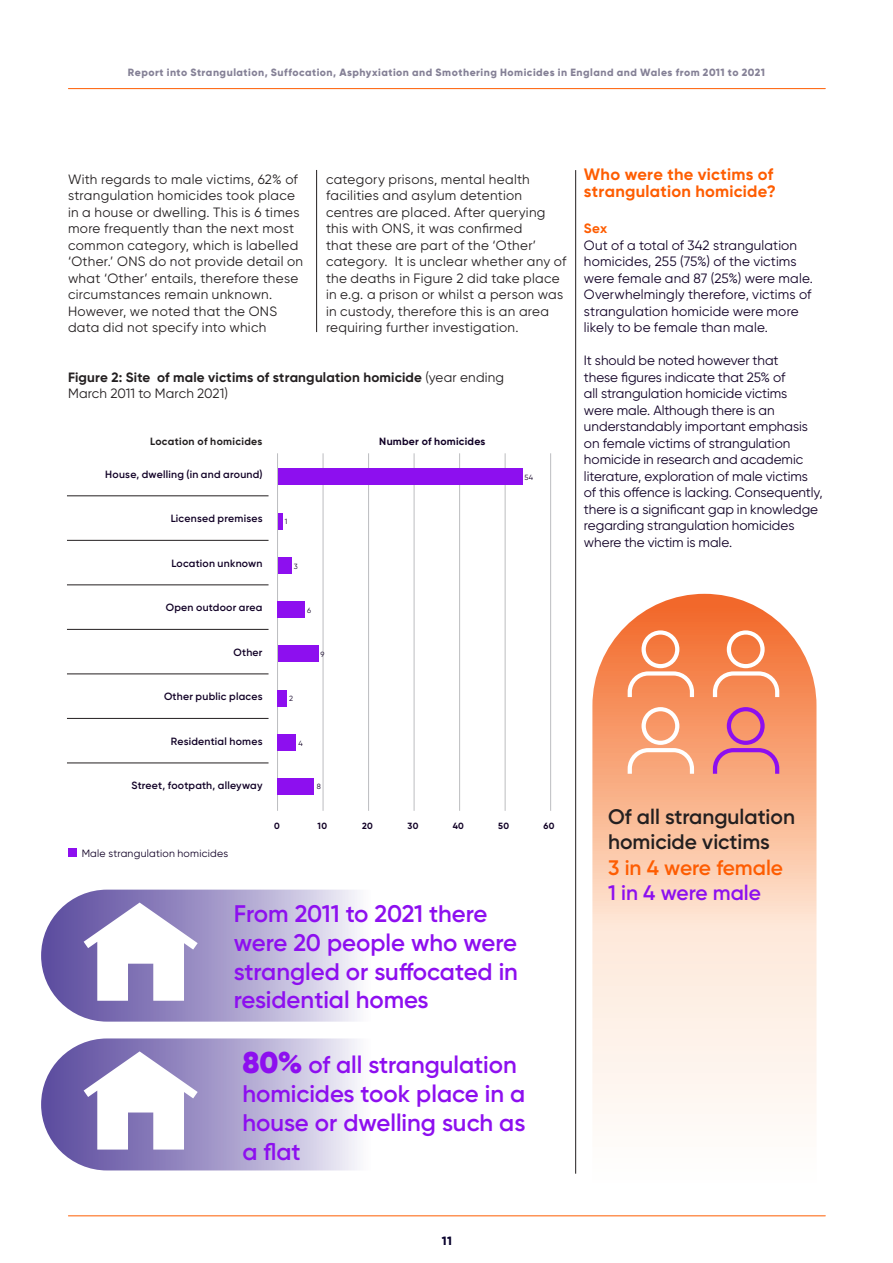
<style>
.page{position:relative;width:893px;height:1263px;background:#fff}
.page>*{position:absolute;margin:0;border:0;box-sizing:border-box;transform-origin:0 0}
.t1{font:600 24px/28.8px "Gilroy";color:#8d0fef}
.t2{font:600 21px/25.2px "Gilroy";color:#231f20}
.t3{font:600 21px "Gilroy";color:#fe5d02}
.t4{font:600 21px "Gilroy";color:#8d0fef}
.sub_title{font:700 16.5px/16.5px "Gilroy";letter-spacing:.015em;color:#fe5d02}
.body{font:13.5px/16.5px "Gilroy";letter-spacing:.02em;color:#231f20}
.body-2{font:13.5px/16.5px "Gilroy";color:#110126}
.table_head{font:700 13.5px/16.5px "Gilroy";letter-spacing:.015em;color:#231f20}
.C_head{font:700 13.5px "Gilroy";color:#fe5d02}
.t5{font:800 12px "Gilroy";color:#0a032e}
.t6{font:600 10.5px "Gilroy";letter-spacing:.02em;color:#110126}
.t7{font:800 10.5px "Gilroy";letter-spacing:.045em;color:#858196}
.note{font:10.5px "Gilroy";letter-spacing:.02em;color:#110126}
.C_head-2{font:700 10.5px "Gilroy";letter-spacing:.03em;color:#231f20}
.note-2{font:700 10.5px "Gilroy";letter-spacing:.02em;color:#110126}
.body-3{font:700 9px "Gilroy";letter-spacing:.03em;color:#110126}
.note-3{font:7.5px "Gilroy";color:#110126}
.s1{font-weight:400}
.s2{font-weight:900;font-size:30px}
</style>
<div class="page">
<svg style="left:592px;top:594px;width:224px;height:623px"></svg>
<div style="left:41px;top:1038px;width:388px;height:132px;background:linear-gradient(to right,#55439b,#fff);border-radius:66px"></div>
<div style="left:41px;top:890px;width:388px;height:132px;background:linear-gradient(to right,#55439b,#fff);border-radius:66px"></div>
<hr style="left:316px;top:170px;width:1px;height:162px;background:#231f20">
<hr style="left:575px;top:170px;width:1px;height:1004px;background:#231f20">
<hr style="left:67px;top:496px;width:202px;height:1px;background:#231f20">
<hr style="left:67px;top:540px;width:202px;height:1px;background:#231f20">
<hr style="left:67px;top:585px;width:202px;height:1px;background:#231f20">
<hr style="left:67px;top:629px;width:202px;height:1px;background:#231f20">
<hr style="left:67px;top:674px;width:202px;height:1px;background:#231f20">
<hr style="left:67px;top:718px;width:202px;height:1px;background:#231f20">
<hr style="left:67px;top:763px;width:202px;height:1px;background:#231f20">
<div style="left:68px;top:848px;width:8px;height:8px;background:#8d0fef"></div>
<hr style="left:277px;top:453px;width:1px;height:358px;background:#bcbdc0">
<hr style="left:323px;top:453px;width:1px;height:358px;background:#bcbdc0">
<hr style="left:368px;top:453px;width:1px;height:358px;background:#bcbdc0">
<hr style="left:414px;top:453px;width:1px;height:358px;background:#bcbdc0">
<hr style="left:459px;top:453px;width:1px;height:358px;background:#bcbdc0">
<hr style="left:505px;top:453px;width:1px;height:358px;background:#bcbdc0">
<hr style="left:550px;top:453px;width:1px;height:358px;background:#bcbdc0">
<div style="left:278px;top:468px;width:244px;height:17px;background:#8d0fef"></div>
<hr style="left:278px;top:513px;width:4px;height:16px;background:#8d0fef">
<div style="left:278px;top:557px;width:13px;height:17px;background:#8d0fef"></div>
<div style="left:278px;top:601px;width:27px;height:17px;background:#8d0fef"></div>
<div style="left:278px;top:645px;width:41px;height:17px;background:#8d0fef"></div>
<div style="left:278px;top:690px;width:9px;height:17px;background:#8d0fef"></div>
<div style="left:278px;top:734px;width:18px;height:17px;background:#8d0fef"></div>
<div style="left:278px;top:778px;width:36px;height:17px;background:#8d0fef"></div>
<svg style="left:628px;top:707px;width:66px;height:67px"></svg>
<svg style="left:713px;top:707px;width:66px;height:67px;background:#e38185"></svg>
<svg style="left:628px;top:630px;width:66px;height:67px"></svg>
<svg style="left:713px;top:630px;width:66px;height:67px"></svg>
<svg style="left:84px;top:1051px;width:114px;height:98px"></svg>
<svg style="left:84px;top:902px;width:114px;height:99px"></svg>
<hr style="left:68px;top:88px;width:757px;height:1px;background:#fe5d02">
<hr style="left:68px;top:1215px;width:757px;height:1px;background:#fe5d02">
<p class="t7" style="left:128px;top:66px;width:639px">Report into Strangulation, Suffocation, Asphyxiation and Smothering Homicides in England and Wales from 2011 to 2021</p>
<p class="body" style="left:68px;top:170px;width:237px">With regards to male victims, 62% of strangulation homicides took place in a house or dwelling. This is 6 times more frequently than the next most common category, which is labelled ‘Other.’ ONS do not provide detail on what ‘Other’ entails, therefore these circumstances remain unknown.<br>However, we noted that the ONS data did not specify into which</p>
<p class="body" style="left:326px;top:170px;width:242px">category prisons, mental health facilities and asylum detention centres are placed. After querying this with ONS, it was confirmed<br>that these are part of the ‘Other’ category. It is unclear whether any of the deaths in Figure 2 did take place in e.g. a prison or whilst a person was in custody, therefore this is an area requiring further investigation.</p>
<p class="table_head" style="left:68px;top:368px;width:438px">Figure 2: Site of male victims of strangulation homicide <span class="s1">(year ending<br>March 2011 to March 2021)</span></p>
<p class="C_head-2" style="left:150px;top:435px;width:114px">Location of homicides</p>
<p class="t6" style="left:105px;top:468px;width:159px">House, dwelling (in and around)</p>
<p class="t6" style="left:171px;top:512px;width:93px">Licensed premises</p>
<p class="t6" style="left:171px;top:557px;width:93px">Location unknown</p>
<p class="t6" style="left:166px;top:601px;width:98px">Open outdoor area</p>
<p class="t6" style="left:234px;top:646px;width:31px">Other</p>
<p class="t6" style="left:164px;top:690px;width:100px">Other public places</p>
<p class="t6" style="left:171px;top:735px;width:93px">Residential homes</p>
<p class="t6" style="left:132px;top:779px;width:132px">Street, footpath, alleyway</p>
<p class="note-2" style="left:379px;top:435px;width:108px">Number of homicides</p>
<p class="note-3" style="left:524px;top:473px;width:10px">54</p>
<p class="note-3" style="left:285px;top:517px;width:4px">1</p>
<p class="note-3" style="left:294px;top:561px;width:5px">3</p>
<p class="note-3" style="left:307px;top:605px;width:5px">6</p>
<p class="note-3" style="left:321px;top:650px;width:5px">9</p>
<p class="note-3" style="left:289px;top:694px;width:5px">2</p>
<p class="note-3" style="left:298px;top:739px;width:6px">4</p>
<p class="note-3" style="left:317px;top:782px;width:6px">8</p>
<p class="note" style="left:82px;top:846px;width:148px">Male strangulation homicides</p>
<p class="body-3" style="left:274px;top:820px;width:7px">0</p>
<p class="body-3" style="left:318px;top:820px;width:11px">10</p>
<p class="body-3" style="left:362px;top:820px;width:12px">20</p>
<p class="body-3" style="left:408px;top:820px;width:12px">30</p>
<p class="body-3" style="left:453px;top:820px;width:13px">40</p>
<p class="body-3" style="left:498px;top:820px;width:12px">50</p>
<p class="body-3" style="left:543px;top:820px;width:12px">60</p>
<p class="t1" style="left:234px;top:899px;width:286px">From 2011 to 2021 there were 20 people who were strangled or suffocated in residential homes</p>
<p class="t1" style="left:242px;top:1050px;width:285px"><span class="s2">80%</span> of all strangulation homicides took place in a house or dwelling such as a flat</p>
<p class="sub_title" style="left:584px;top:166px;width:193px">Who were the victims of strangulation homicide?</p>
<p class="C_head" style="left:584px;top:220px;width:25px">Sex</p>
<p class="body-2" style="left:584px;top:236px;width:230px">Out of a total of 342 strangulation homicides, 255 (75%) of the victims were female and 87 (25%) were male.<br>Overwhelmingly therefore, victims of strangulation homicide were more likely to be female than male.</p>
<p class="body-2" style="left:584px;top:352px;width:240px">It should be noted however that<br>these figures indicate that 25% of<br>all strangulation homicide victims<br>were male. Although there is an understandably important emphasis on female victims of strangulation homicide in research and academic literature, exploration of male victims of this offence is lacking. Consequently, there is a significant gap in knowledge regarding strangulation homicides where the victim is male.</p>
<p class="t2" style="left:608px;top:804px;width:188px">Of all strangulation homicide victims</p>
<p class="t3" style="left:608px;top:854px;width:177px">3 in 4 were female</p>
<p class="t4" style="left:608px;top:879px;width:154px">1 in 4 were male</p>
<p class="t5" style="left:442px;top:1233px;width:12px">11</p>
</div>
